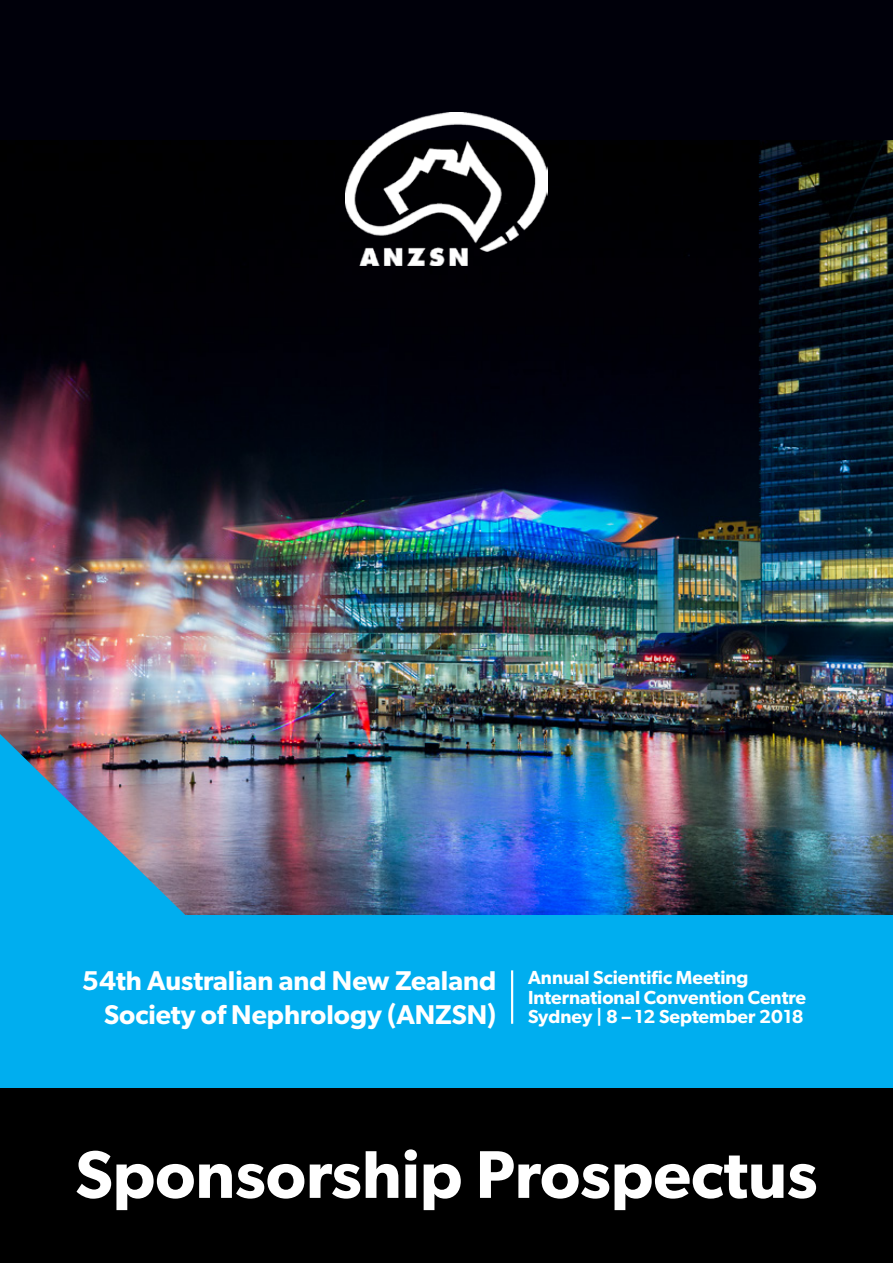
<style>
.page{position:relative;width:893px;height:1263px;background:#fff}
.page>*{position:absolute;margin:0;border:0;box-sizing:border-box;transform-origin:0 0}
.t1{font:600 67.65px "Gibson";color:#fff}
.t2{font:600 27.15px/33.8px "Gibson";color:#fff;text-align:right}
.t3{font:600 18.9px/19.6px "Gibson";color:#fff}
</style>
<div class="page">
<img style="left:0;top:139px;width:893px;height:776px">
<div style="left:0;top:0;width:893px;height:139px;background:#00000a"></div>
<img style="left:345px;top:112px;width:203px;height:154px">
<img style="left:0;top:734px;width:198px;height:181px">
<div style="left:0;top:915px;width:893px;height:238px;background:#00aeef"></div>
<hr style="left:511px;top:970px;width:2px;height:54px;background:#fff">
<div style="left:0;top:1089px;width:893px;height:174px;background:#000"></div>
<h2 class="t2" style="left:82px;top:963px;width:416px">54th Australian and New Zealand<br>Society of Nephrology (ANZSN)</h2>
<p class="t3" style="left:528px;top:967px;width:280px">Annual Scientific Meeting<br>International Convention Centre<br>Sydney | 8 – 12 September 2018</p>
<h1 class="t1" style="left:75px;top:1134px;width:744px">Sponsorship Prospectus</h1>
</div>
